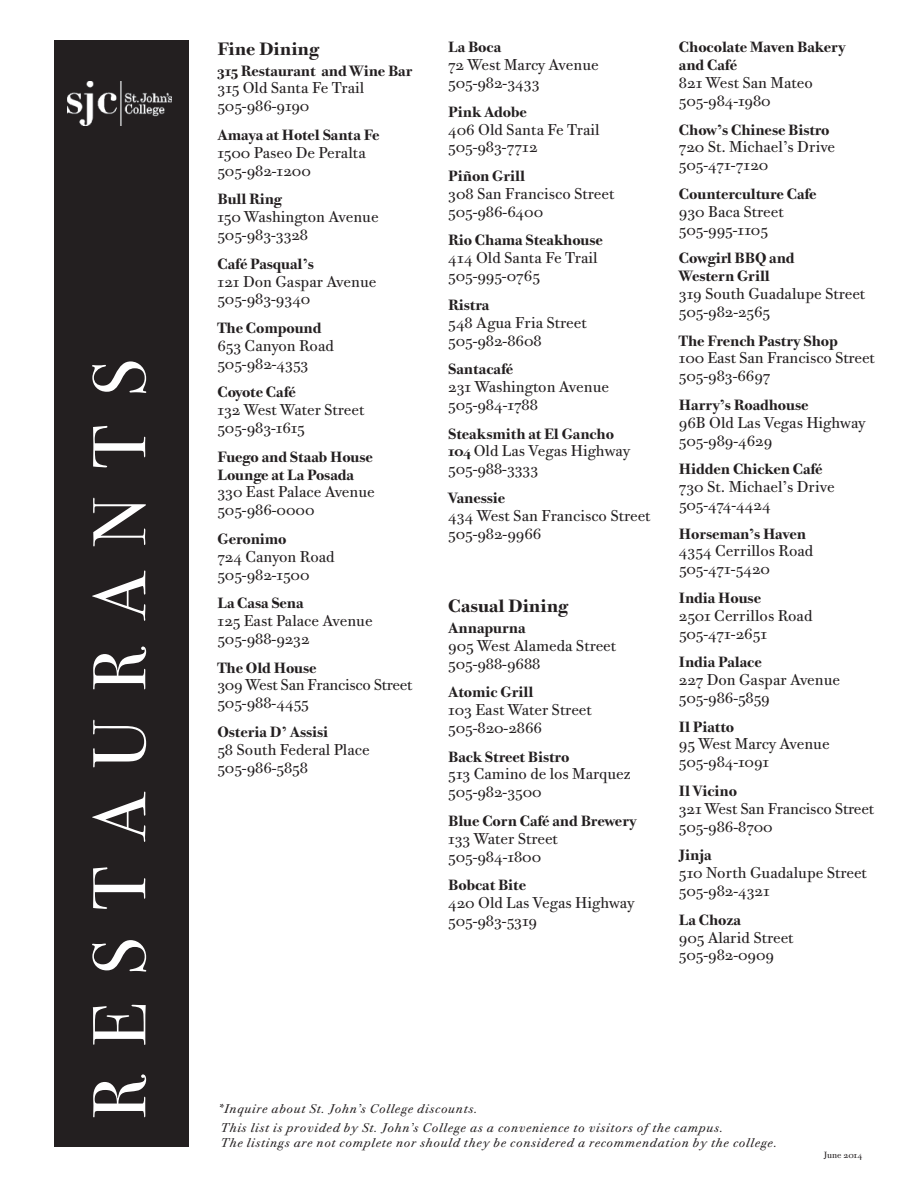
<style>
.page{position:relative;width:918px;height:1188px;background:#fff}
.page>*{position:absolute;margin:0;border:0;box-sizing:border-box;transform-origin:0 0}
.t1{font:75px "Bodoni Sev ITC";letter-spacing:.375em;color:#fff}
.t2{font:18px "Bodoni Twe ITC Bold OS";color:#231f20}
.t3{font:15.75px/17.9px "Bodoni Twe ITC Book OS";color:#231f20}
.t4{font:15.75px/17.9px "Bodoni Twe ITC Book OS";letter-spacing:-.02em;color:#231f20}
.t5{font:15px/17.9px "Bodoni Twe ITC Bold OS";letter-spacing:-.005em;color:#231f20}
.t6{font:12.75px/19.4px "Bodoni Twe ITC Book Ital OS";letter-spacing:.055em;color:#231f20}
.t7{font:9px "Bodoni Twe ITC Book OS";color:#231f20}
.s1{font-family:"Bodoni Twe ITC Bold OS";font-size:15px}
</style>
<div class="page">
<div style="left:54px;top:40px;width:135px;height:1108px;background:#231f20"></div>
<img style="left:68px;top:82px;width:104px;height:44px">
<h1 class="t1" style="left:76px;top:1119px;width:761px;rotate:-90deg">RESTAURANTS</h1>
<p class="t2" style="left:218px;top:38px;width:103px">Fine Dining</p>
<p class="t5" style="left:217px;top:62px;width:196px">315 Restaurant and Wine Bar</p>
<p class="t3" style="left:217px;top:79px;width:148px">315 Old Santa Fe Trail<br>505-986-9190</p>
<p class="t5" style="left:217px;top:126px;width:164px">Amaya at Hotel Santa Fe</p>
<p class="t3" style="left:217px;top:143px;width:150px">1500 Paseo De Peralta<br>505-982-1200</p>
<p class="t5" style="left:217px;top:190px;width:66px">Bull Ring</p>
<p class="t3" style="left:217px;top:208px;width:163px">150 Washington Avenue<br>505-983-3328</p>
<p class="t5" style="left:217px;top:255px;width:98px">Café Pasqual’s</p>
<p class="t3" style="left:217px;top:272px;width:160px">121 Don Gaspar Avenue<br>505-983-9340</p>
<p class="t5" style="left:217px;top:319px;width:106px">The Compound</p>
<p class="t3" style="left:217px;top:337px;width:118px">653 Canyon Road<br>505-982-4353</p>
<p class="t5" style="left:217px;top:383px;width:80px">Coyote Café</p>
<p class="t3" style="left:217px;top:401px;width:148px">132 West Water Street<br>505-983-1615</p>
<p class="t5" style="left:217px;top:448px;width:157px">Fuego and Staab House<br>Lounge at La Posada</p>
<p class="t3" style="left:217px;top:483px;width:159px">330 East Palace Avenue<br>505-986-0000</p>
<p class="t5" style="left:217px;top:530px;width:71px">Geronimo</p>
<p class="t3" style="left:217px;top:547px;width:119px">724 Canyon Road<br>505-982-1500</p>
<p class="t5" style="left:217px;top:594px;width:88px">La Casa Sena</p>
<p class="t3" style="left:217px;top:612px;width:157px">125 East Palace Avenue<br>505-988-9232</p>
<p class="t5" style="left:217px;top:659px;width:101px">The Old House</p>
<p class="t4" style="left:218px;top:676px;width:197px">309 West San Francisco Street<br>505-988-4455</p>
<p class="t5" style="left:217px;top:723px;width:112px">Osteria D’ Assisi</p>
<p class="t3" style="left:217px;top:740px;width:154px">58 South Federal Place<br>505-986-5858</p>
<p class="t5" style="left:448px;top:38px;width:54px">La Boca</p>
<p class="t3" style="left:448px;top:56px;width:152px">72 West Marcy Avenue<br>505-982-3433</p>
<p class="t5" style="left:448px;top:103px;width:80px">Pink Adobe</p>
<p class="t3" style="left:448px;top:120px;width:153px">406 Old Santa Fe Trail<br>505-983-7712</p>
<p class="t5" style="left:448px;top:167px;width:78px">Piñon Grill</p>
<p class="t3" style="left:448px;top:185px;width:168px">308 San Francisco Street<br>505-986-6400</p>
<p class="t5" style="left:448px;top:231px;width:156px">Rio Chama Steakhouse</p>
<p class="t3" style="left:448px;top:249px;width:151px">414 Old Santa Fe Trail<br>505-995-0765</p>
<p class="t5" style="left:448px;top:296px;width:43px">Ristra</p>
<p class="t3" style="left:448px;top:313px;width:140px">548 Agua Fria Street<br>505-982-8608</p>
<p class="t5" style="left:448px;top:360px;width:66px">Santacafé</p>
<p class="t3" style="left:448px;top:378px;width:162px">231 Washington Avenue<br>505-984-1788</p>
<p class="t5" style="left:448px;top:424px;width:167px">Steaksmith at El Gancho</p>
<p class="t3" style="left:448px;top:442px;width:183px"><span class="s1">104</span> Old Las Vegas Highway<br>505-988-3333</p>
<p class="t5" style="left:448px;top:489px;width:59px">Vanessie</p>
<p class="t3" style="left:448px;top:506px;width:204px">434 West San Francisco Street<br>505-982-9966</p>
<p class="t2" style="left:448px;top:595px;width:121px">Casual Dining</p>
<p class="t5" style="left:448px;top:619px;width:79px">Annapurna</p>
<p class="t3" style="left:448px;top:636px;width:169px">905 West Alameda Street<br>505-988-9688</p>
<p class="t5" style="left:448px;top:683px;width:87px">Atomic Grill</p>
<p class="t3" style="left:448px;top:701px;width:145px">103 East Water Street<br>505-820-2866</p>
<p class="t5" style="left:448px;top:747px;width:123px">Back Street Bistro</p>
<p class="t3" style="left:448px;top:765px;width:184px">513 Camino de los Marquez<br>505-982-3500</p>
<p class="t5" style="left:448px;top:812px;width:190px">Blue Corn Café and Brewery</p>
<p class="t3" style="left:448px;top:829px;width:111px">133 Water Street<br>505-984-1800</p>
<p class="t5" style="left:448px;top:876px;width:79px">Bobcat Bite</p>
<p class="t3" style="left:448px;top:894px;width:188px">420 Old Las Vegas Highway<br>505-983-5319</p>
<p class="t5" style="left:679px;top:38px;width:168px">Chocolate Maven Bakery and Café</p>
<p class="t3" style="left:679px;top:74px;width:135px">821 West San Mateo<br>505-984-1980</p>
<p class="t5" style="left:679px;top:121px;width:152px">Chow’s Chinese Bistro</p>
<p class="t3" style="left:679px;top:138px;width:158px">720 St. Michael’s Drive<br>505-471-7120</p>
<p class="t5" style="left:679px;top:185px;width:139px">Counterculture Cafe</p>
<p class="t3" style="left:679px;top:202px;width:106px">930 Baca Street<br>505-995-1105</p>
<p class="t5" style="left:679px;top:249px;width:117px">Cowgirl BBQ and<br>Western Grill</p>
<p class="t3" style="left:679px;top:285px;width:188px">319 South Guadalupe Street<br>505-982-2565</p>
<p class="t5" style="left:679px;top:331px;width:160px">The French Pastry Shop</p>
<p class="t3" style="left:679px;top:349px;width:197px">100 East San Francisco Street<br>505-983-6697</p>
<p class="t5" style="left:679px;top:396px;width:131px">Harry’s Roadhouse</p>
<p class="t3" style="left:679px;top:413px;width:188px">96B Old Las Vegas Highway<br>505-989-4629</p>
<p class="t5" style="left:679px;top:460px;width:145px">Hidden Chicken Café</p>
<p class="t3" style="left:679px;top:478px;width:157px">730 St. Michael’s Drive<br>505-474-4424</p>
<p class="t5" style="left:679px;top:524px;width:129px">Horseman’s Haven</p>
<p class="t3" style="left:679px;top:542px;width:136px">4354 Cerrillos Road<br>505-471-5420</p>
<p class="t5" style="left:679px;top:589px;width:84px">India House</p>
<p class="t3" style="left:679px;top:606px;width:135px">2501 Cerrillos Road<br>505-471-2651</p>
<p class="t5" style="left:679px;top:653px;width:84px">India Palace</p>
<p class="t3" style="left:679px;top:671px;width:163px">227 Don Gaspar Avenue<br>505-986-5859</p>
<p class="t5" style="left:679px;top:718px;width:57px">Il Piatto</p>
<p class="t3" style="left:679px;top:735px;width:152px">95 West Marcy Avenue<br>505-984-1091</p>
<p class="t5" style="left:679px;top:782px;width:60px">Il Vicino</p>
<p class="t3" style="left:679px;top:799px;width:197px">321 West San Francisco Street<br>505-986-8700</p>
<p class="t5" style="left:679px;top:846px;width:34px">Jinja</p>
<p class="t3" style="left:679px;top:864px;width:189px">510 North Guadalupe Street<br>505-982-4321</p>
<p class="t5" style="left:679px;top:911px;width:64px">La Choza</p>
<p class="t3" style="left:679px;top:928px;width:116px">905 Alarid Street<br>505-982-0909</p>
<p class="t6" style="left:218px;top:1099px;width:507px">*Inquire about St. John’s College discounts.<br>This list is provided by St. John’s College as a convenience to visitors of the campus.</p>
<p class="t6" style="left:221px;top:1133px;width:558px">The listings are not complete nor should they be considered a recommendation by the college.</p>
<p class="t7" style="left:824px;top:1149px;width:40px">June 2014</p>
</div>
